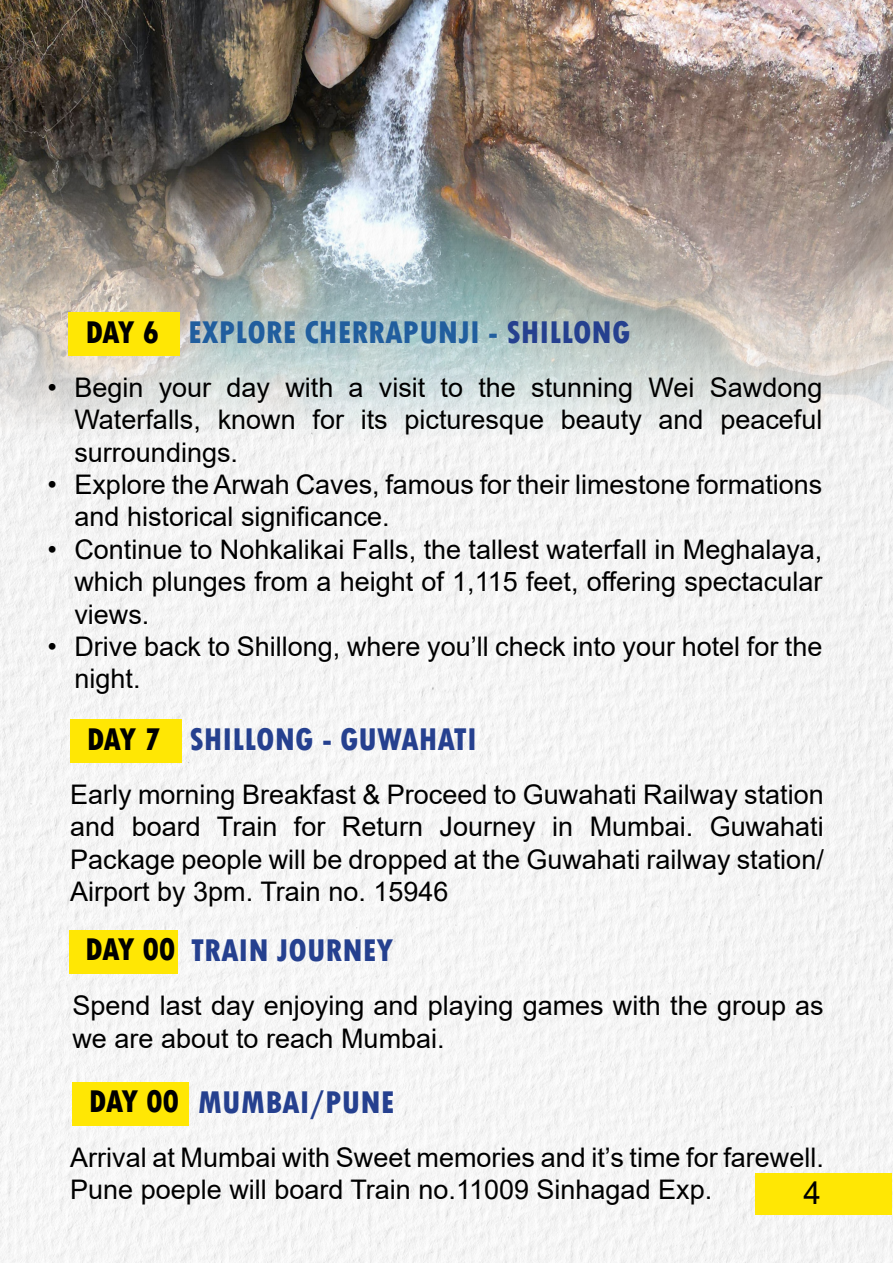
<style>
.page{position:relative;width:893px;height:1263px;background:#fff}
.page>*{position:absolute;margin:0;border:0;box-sizing:border-box;transform-origin:0 0}
.t1{font:800 condensed 33px "Tw Cen";color:#25408f}
.t2{font:800 condensed 33px "Tw Cen";color:#215e9e}
.t3{font:800 condensed 33px "Tw Cen";letter-spacing:-.02em;color:#000}
.t4{font:31.5px "Arial";color:#000}
.t5{font:27px/32.4px "Arial";color:#000}
.s1{color:#25408f}
</style>
<div class="page">
<div style="left:0;top:17px;width:893px;height:1246px;background:#f5f5f5"></div>
<img style="left:0;top:0;width:892px;height:435px">
<div style="left:69px;top:930px;width:109px;height:44px;background:#ffe704"></div>
<div style="left:72px;top:1082px;width:117px;height:44px;background:#ffe704"></div>
<div style="left:70px;top:719px;width:111px;height:43px;background:#ffe704"></div>
<div style="left:69px;top:312px;width:111px;height:43px;background:#ffe704"></div>
<div style="left:755px;top:1173px;width:137px;height:42px;background:#ffe704"></div>
<p class="t3" style="left:85px;top:313px;width:75px">DAY 6</p>
<p class="t2" style="left:188px;top:313px;width:444px">EXPLORE CHERRAPUNJI - <span class="s1">SHILLONG</span></p>
<p class="t5" style="left:74px;top:371px;width:749px;text-align:justify;text-indent:-27px">• Begin your day with a visit to the stunning Wei Sawdong Waterfalls, known for its picturesque beauty and peaceful surroundings.</p>
<p class="t5" style="left:74px;top:468px;width:749px;text-indent:-27px">• Explore the Arwah Caves, famous for their limestone formations and historical significance.</p>
<p class="t5" style="left:74px;top:533px;width:749px;text-align:justify;text-indent:-27px">• Continue to Nohkalikai Falls, the tallest waterfall in Meghalaya, which plunges from a height of 1,115 feet, offering spectacular views.</p>
<p class="t5" style="left:74px;top:630px;width:749px;text-indent:-27px">• Drive back to Shillong, where you’ll check into your hotel for the night.</p>
<p class="t3" style="left:87px;top:720px;width:75px">DAY 7</p>
<p class="t1" style="left:189px;top:720px;width:289px">SHILLONG - GUWAHATI</p>
<p class="t5" style="left:70px;top:778px;width:755px;text-align:justify">Early morning Breakfast &amp; Proceed to Guwahati Railway station and board Train for Return Journey in Mumbai. Guwahati Package people will be dropped at the Guwahati railway station/ Airport by 3pm. Train no. 15946</p>
<p class="t3" style="left:85px;top:930px;width:91px">DAY 00</p>
<p class="t1" style="left:191px;top:931px;width:204px">TRAIN JOURNEY</p>
<p class="t5" style="left:72px;top:989px;width:753px">Spend last day enjoying and playing games with the group as we are about to reach Mumbai.</p>
<p class="t3" style="left:89px;top:1081px;width:91px">DAY 00</p>
<p class="t1" style="left:198px;top:1083px;width:198px">MUMBAI/PUNE</p>
<p class="t5" style="left:70px;top:1141px;width:755px">Arrival at Mumbai with Sweet memories and it’s time for farewell.<br>Pune poeple will board Train no.11009 Sinhagad Exp.</p>
<p class="t4" style="left:803px;top:1171px;width:19px">4</p>
</div>
